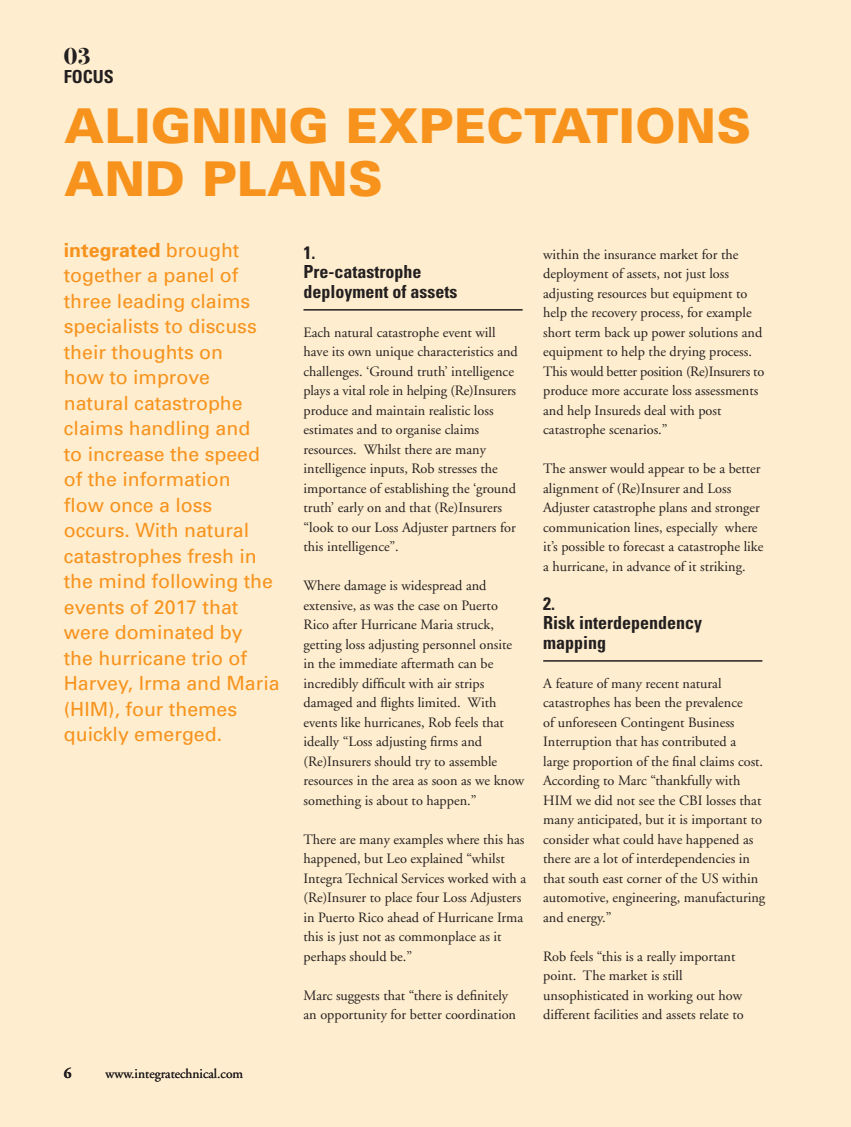
<style>
.page{position:relative;width:851px;height:1127px;background:#fff}
.page>*{position:absolute;margin:0;border:0;box-sizing:border-box;transform-origin:0 0}
.t1{font:900 48px/53.7px "Univers";letter-spacing:.01em;color:#f7931d}
.t2{font:700 24.15px "Bodoni Svty Two ITCTT";color:#231f20}
.t3{font:19.5px/25.5px "Univers";color:#f7931d}
.t4{font:700 condensed 18px/19.5px "Univers";color:#231f20}
.t5{font:700 15px "Adobe Garamond";color:#231f20}
.t6{font:14.25px/19.5px "Adobe Garamond";color:#231f20}
.t7{font:13.5px "Adobe Garamond";color:#231f20}
.s1{font-weight:700}
</style>
<div class="page">
<div style="left:0;top:0;width:850px;height:1127px;background:#feedce"></div>
<hr style="left:303px;top:309px;width:219px;height:2px;background:#231f20">
<hr style="left:543px;top:660px;width:219px;height:2px;background:#231f20">
<p class="t2" style="left:64px;top:36px;width:29px">03</p>
<p class="t4" style="left:64px;top:67px;width:52px">FOCUS</p>
<p class="t1" style="left:64px;top:98px;width:688px">ALIGNING EXPECTATIONS<br>AND PLANS</p>
<p class="t3" style="left:64px;top:237px;width:217px"><span class="s1">integrated</span> brought together a panel of three leading claims specialists to discuss their thoughts on<br>how to improve natural catastrophe claims handling and<br>to increase the speed of the information<br>flow once a loss occurs. With natural catastrophes fresh in the mind following the events of 2017 that were dominated by<br>the hurricane trio of<br>Harvey, Irma and Maria (HIM), four themes quickly emerged.</p>
<p class="t5" style="left:64px;top:1065px;width:9px">6</p>
<p class="t7" style="left:105px;top:1066px;width:139px">www.integratechnical.com</p>
<p class="t4" style="left:303px;top:242px;width:13px">1.</p>
<p class="t4" style="left:303px;top:262px;width:155px">Pre-catastrophe deployment of assets</p>
<p class="t6" style="left:303px;top:323px;width:216px">Each natural catastrophe event will have its own unique characteristics and challenges. ‘Ground truth’ intelligence plays a vital role in helping (Re)Insurers produce and maintain realistic loss estimates and to organise claims resources. Whilst there are many intelligence inputs, Rob stresses the importance of establishing the ‘ground truth’ early on and that (Re)Insurers “look to our Loss Adjuster partners for this intelligence”.</p>
<p class="t6" style="left:303px;top:576px;width:222px">Where damage is widespread and extensive, as was the case on Puerto Rico after Hurricane Maria struck, getting loss adjusting personnel onsite in the immediate aftermath can be incredibly difficult with air strips damaged and flights limited. With events like hurricanes, Rob feels that ideally “Loss adjusting firms and (Re)Insurers should try to assemble resources in the area as soon as we know something is about to happen.”</p>
<p class="t6" style="left:303px;top:830px;width:224px">There are many examples where this has happened, but Leo explained “whilst Integra Technical Services worked with a (Re)Insurer to place four Loss Adjusters in Puerto Rico ahead of Hurricane Irma this is just not as commonplace as it perhaps should be.”</p>
<p class="t6" style="left:303px;top:986px;width:214px">Marc suggests that “there is definitely an opportunity for better coordination</p>
<p class="t6" style="left:543px;top:245px;width:222px">within the insurance market for the deployment of assets, not just loss adjusting resources but equipment to help the recovery process, for example short term back up power solutions and equipment to help the drying process.<br>This would better position (Re)Insurers to produce more accurate loss assessments and help Insureds deal with post catastrophe scenarios.”</p>
<p class="t6" style="left:543px;top:459px;width:222px">The answer would appear to be a better alignment of (Re)Insurer and Loss Adjuster catastrophe plans and stronger communication lines, especially where it’s possible to forecast a catastrophe like a hurricane, in advance of it striking.</p>
<p class="t4" style="left:543px;top:593px;width:160px">2.<br>Risk interdependency mapping</p>
<p class="t6" style="left:543px;top:674px;width:223px">A feature of many recent natural catastrophes has been the prevalence<br>of unforeseen Contingent Business Interruption that has contributed a large proportion of the final claims cost.<br>According to Marc “thankfully with HIM we did not see the CBI losses that many anticipated, but it is important to consider what could have happened as there are a lot of interdependencies in that south east corner of the US within automotive, engineering, manufacturing and energy.”</p>
<p class="t6" style="left:543px;top:947px;width:202px">Rob feels “this is a really important point. The market is still unsophisticated in working out how different facilities and assets relate to</p>
</div>
